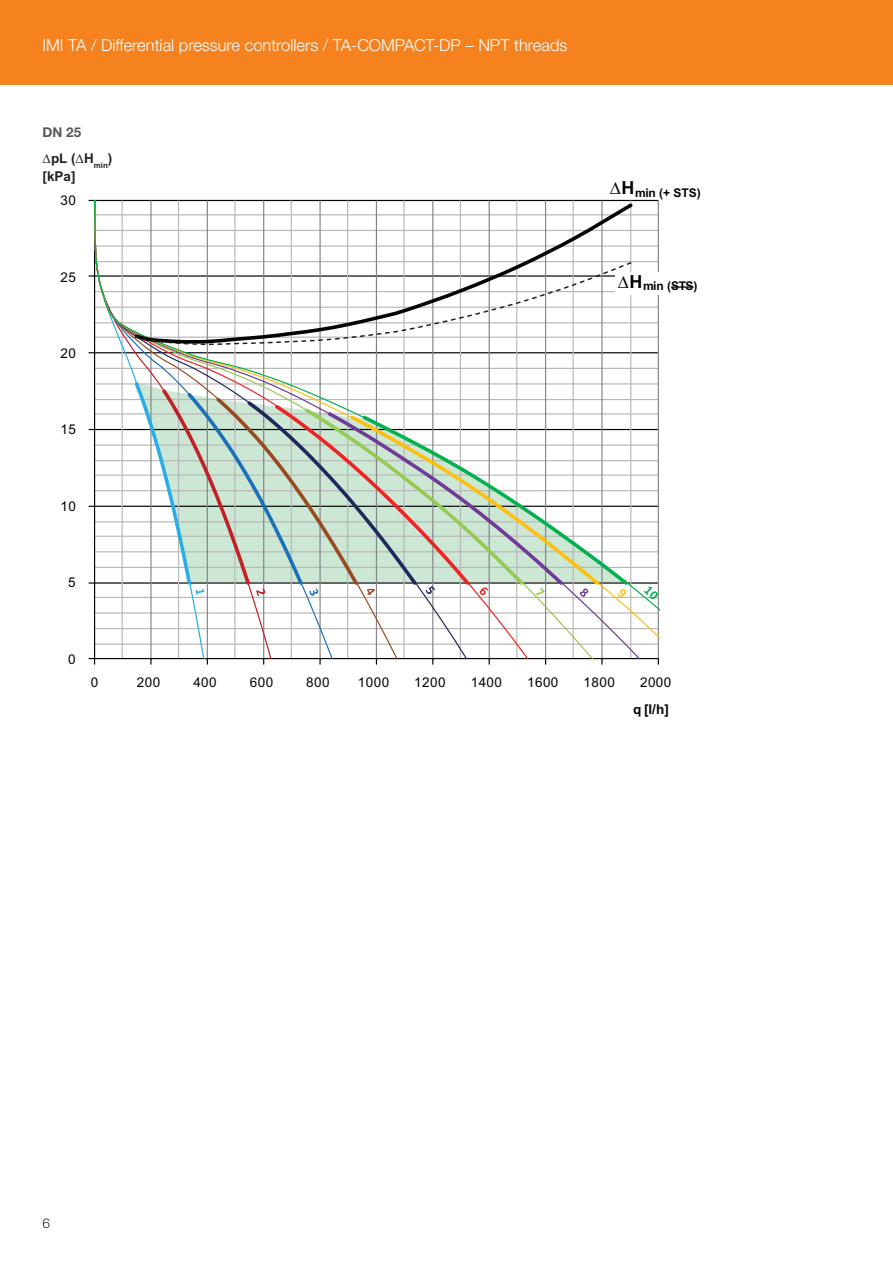
<style>
.page{position:relative;width:893px;height:1263px;background:#fff}
.page>*{position:absolute;margin:0;border:0;box-sizing:border-box;transform-origin:0 0}
.t1{font:300 16.5px "Helvetica Neue LTW1 G";color:#fff}
.t2{font:13.5px "Arial";letter-spacing:.03em;color:#030505}
.t3{font:700 13.5px/18px "Arial";color:#231f20}
.t4{font:700 13.5px "Arial";color:#030505}
.t5{font:700 13.5px "Helvetica Neue LTW1 G";color:#58595b}
.t6{font:300 13.5px "Helvetica Neue LTW1 G";color:#231f20}
.t7{font:700 12px "Arial";letter-spacing:-.025em;color:#030505}
</style>
<div class="page">
<div style="left:0;top:0;width:893px;height:85px;background:#f5821f"></div>
<hr style="left:94px;top:200px;width:1px;height:458px;background:#030505">
<svg style="left:89px;top:658px;width:6px;height:6px"></svg>
<svg style="left:95px;top:200px;width:564px;height:460px"></svg>
<svg style="left:132px;top:200px;width:504px;height:146px"></svg>
<svg style="left:135px;top:261px;width:498px;height:85px"></svg>
<svg style="left:644px;top:587px;width:14px;height:12px"></svg>
<svg style="left:618px;top:589px;width:8px;height:8px"></svg>
<svg style="left:132px;top:379px;width:470px;height:218px"></svg>
<div style="left:615px;top:272px;width:58px;height:23px;background:#fff"></div>
<hr style="left:671px;top:286px;width:23px;height:2px;background:#030505">
<p class="t1" style="left:43px;top:35px;width:526px">IMI TA / Differential pressure controllers / TA-COMPACT-DP – NPT threads</p>
<p class="t5" style="left:43px;top:124px;width:40px">DN 25</p>
<p class="t3" style="left:43px;top:150px;width:71px">∆pL (∆H<sub>min</sub>) [kPa]</p>
<p class="t2" style="left:61px;top:191px;width:17px">30</p>
<p class="t2" style="left:61px;top:268px;width:17px">25</p>
<p class="t2" style="left:61px;top:344px;width:17px">20</p>
<p class="t2" style="left:61px;top:421px;width:17px">15</p>
<p class="t2" style="left:61px;top:497px;width:17px">10</p>
<p class="t2" style="left:68px;top:574px;width:9px">5</p>
<p class="t2" style="left:68px;top:650px;width:9px">0</p>
<p class="t7" style="left:610px;top:185px;width:92px"><sup>∆H</sup>min (+ STS)</p>
<p class="t7" style="left:618px;top:278px;width:81px"><sup>∆H</sup>min (STS)</p>
<p class="t2" style="left:91px;top:673px;width:9px">0</p>
<p class="t2" style="left:137px;top:673px;width:25px">200</p>
<p class="t2" style="left:193px;top:673px;width:25px">400</p>
<p class="t2" style="left:250px;top:673px;width:25px">600</p>
<p class="t2" style="left:306px;top:673px;width:25px">800</p>
<p class="t2" style="left:358px;top:673px;width:33px">1000</p>
<p class="t2" style="left:414px;top:673px;width:33px">1200</p>
<p class="t2" style="left:471px;top:673px;width:33px">1400</p>
<p class="t2" style="left:527px;top:673px;width:33px">1600</p>
<p class="t2" style="left:584px;top:673px;width:33px">1800</p>
<p class="t2" style="left:640px;top:673px;width:33px">2000</p>
<p class="t4" style="left:633px;top:701px;width:37px">q [l/h]</p>
<p class="t6" style="left:43px;top:1215px;width:9px">6</p>
</div>
